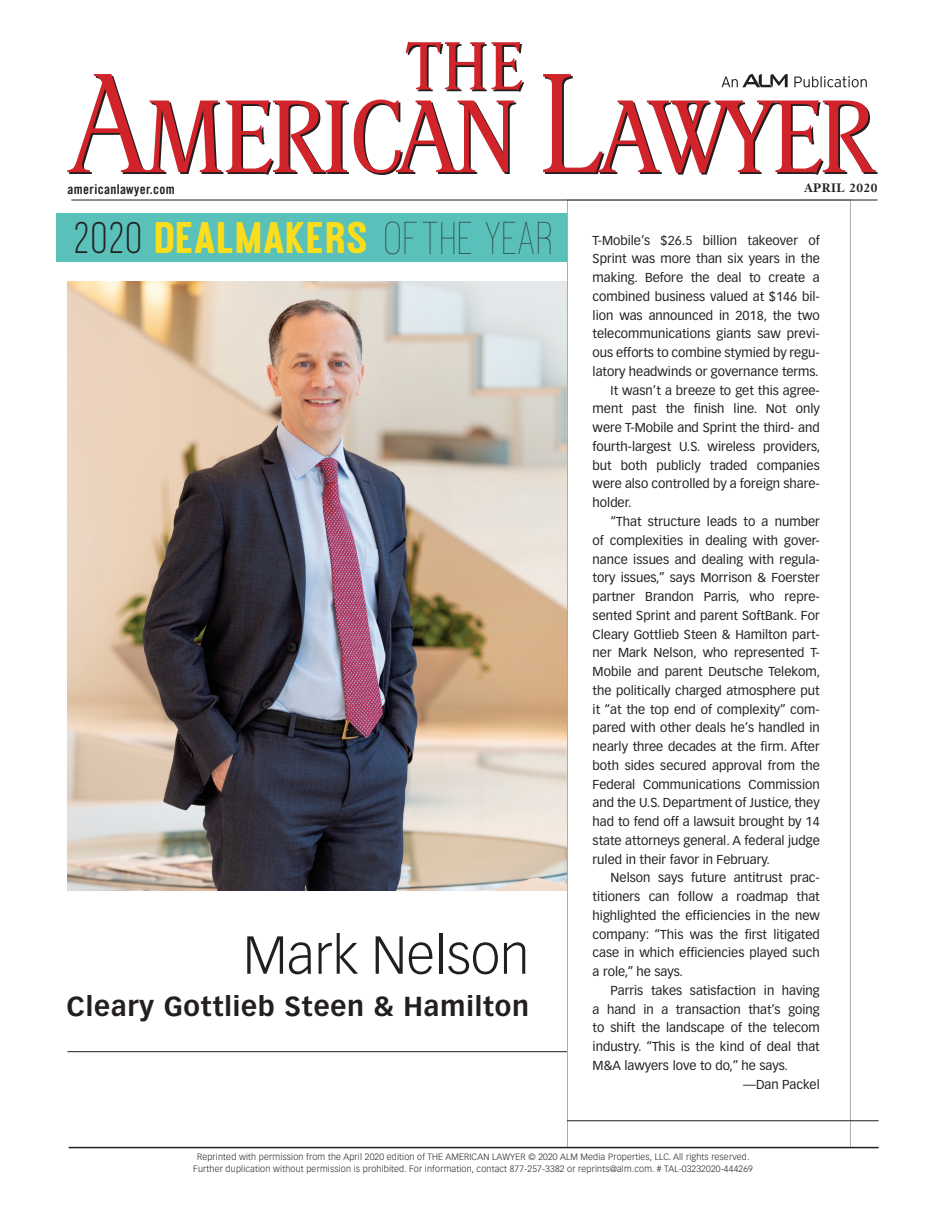
<style>
.page{position:relative;width:945px;height:1215px;background:#fff}
.page>*{position:absolute;margin:0;border:0;box-sizing:border-box;transform-origin:0 0}
.t1{font:300 52.5px "Vectora LT Std";color:#231f20}
.t2{font:800 39px "Ostrich Proper";letter-spacing:-.025em;color:#fadd1c}
.t3{font:700 27px "Vectora LT Std";letter-spacing:.03em;color:#231f20}
.t4{font:13.5px "Trade Gothic LT Std Bd Cn 20";letter-spacing:.025em;color:#231f20}
.t5{font:12.75px "Vectora LT Std";color:#231f20}
.t6{font:700 12px "Janson Text LT Std";letter-spacing:.04em;color:#231f20}
.t7{font:300 9px/12px "Vectora LT Std";letter-spacing:.02em;color:#231f20;text-align:center}
.s1{font-weight:400;color:#231f20}
.s2{font-weight:200;font-size:40.5px;color:#231f20}
</style>
<div class="page">
<div style="left:57px;top:213px;width:510px;height:48px;background:#5ac0ba"></div>
<img style="left:68px;top:282px;width:499px;height:609px">
<svg style="left:567px;top:201px;width:283px;height:946px"></svg>
<hr style="left:567px;top:1121px;width:312px;height:1px;background:#231f20">
<hr style="left:68px;top:1051px;width:499px;height:1px;background:#231f20">
<hr style="left:71px;top:200px;width:806px;height:1px;background:#231f20">
<hr style="left:69px;top:1147px;width:810px;height:1px;background:#231f20">
<svg style="left:67px;top:42px;width:457px;height:133px"></svg>
<svg style="left:543px;top:74px;width:335px;height:101px"></svg>
<p class="t4" style="left:68px;top:181px;width:109px">americanlawyer.com</p>
<p class="t6" style="left:804px;top:180px;width:75px">APRIL 2020</p>
<h2 class="t2" style="left:75px;top:212px;width:481px"><span class="s1">2020</span> DEALMAKERS <span class="s2">OF THE YEAR</span></h2>
<h1 class="t1" style="left:243px;top:925px;width:287px">Mark Nelson</h1>
<h3 class="t3" style="left:67px;top:990px;width:464px">Cleary Gottlieb Steen &amp; Hamilton</h3>
<p class="t5" style="left:593px;top:233px;width:229px">T-Mobile’s $26.5 billion takeover of</p>
<p class="t5" style="left:593px;top:251px;width:229px">Sprint was more than six years in the</p>
<p class="t5" style="left:593px;top:270px;width:229px">making. Before the deal to create a</p>
<p class="t5" style="left:593px;top:289px;width:229px">combined business valued at $146 bil-</p>
<p class="t5" style="left:593px;top:308px;width:229px">lion was announced in 2018, the two</p>
<p class="t5" style="left:593px;top:326px;width:229px">telecommunications giants saw previ-</p>
<p class="t5" style="left:593px;top:345px;width:229px">ous efforts to combine stymied by regu-</p>
<p class="t5" style="left:593px;top:364px;width:228px">latory headwinds or governance terms.</p>
<p class="t5" style="left:611px;top:383px;width:211px">It wasn’t a breeze to get this agree-</p>
<p class="t5" style="left:593px;top:401px;width:229px">ment past the finish line. Not only</p>
<p class="t5" style="left:593px;top:420px;width:229px">were T-Mobile and Sprint the third- and</p>
<p class="t5" style="left:593px;top:439px;width:229px">fourth-largest U.S. wireless providers,</p>
<p class="t5" style="left:593px;top:458px;width:229px">but both publicly traded companies</p>
<p class="t5" style="left:593px;top:476px;width:229px">were also controlled by a foreign share-</p>
<p class="t5" style="left:593px;top:495px;width:41px">holder.</p>
<p class="t5" style="left:611px;top:514px;width:211px">“That structure leads to a number</p>
<p class="t5" style="left:593px;top:533px;width:229px">of complexities in dealing with gover-</p>
<p class="t5" style="left:593px;top:552px;width:229px">nance issues and dealing with regula-</p>
<p class="t5" style="left:593px;top:570px;width:229px">tory issues,” says Morrison &amp; Foerster</p>
<p class="t5" style="left:593px;top:589px;width:229px">partner Brandon Parris, who repre-</p>
<p class="t5" style="left:593px;top:608px;width:229px">sented Sprint and parent SoftBank. For</p>
<p class="t5" style="left:593px;top:627px;width:229px">Cleary Gottlieb Steen &amp; Hamilton part-</p>
<p class="t5" style="left:593px;top:645px;width:229px">ner Mark Nelson, who represented T-</p>
<p class="t5" style="left:593px;top:664px;width:229px">Mobile and parent Deutsche Telekom,</p>
<p class="t5" style="left:593px;top:683px;width:229px">the politically charged atmosphere put</p>
<p class="t5" style="left:593px;top:702px;width:229px">it “at the top end of complexity” com-</p>
<p class="t5" style="left:593px;top:720px;width:229px">pared with other deals he’s handled in</p>
<p class="t5" style="left:593px;top:739px;width:229px">nearly three decades at the firm. After</p>
<p class="t5" style="left:593px;top:758px;width:229px">both sides secured approval from the</p>
<p class="t5" style="left:593px;top:777px;width:229px">Federal Communications Commission</p>
<p class="t5" style="left:593px;top:795px;width:229px">and the U.S. Department of Justice, they</p>
<p class="t5" style="left:593px;top:814px;width:229px">had to fend off a lawsuit brought by 14</p>
<p class="t5" style="left:593px;top:833px;width:229px">state attorneys general. A federal judge</p>
<p class="t5" style="left:593px;top:852px;width:179px">ruled in their favor in February.</p>
<p class="t5" style="left:611px;top:870px;width:211px">Nelson says future antitrust prac-</p>
<p class="t5" style="left:593px;top:889px;width:229px">titioners can follow a roadmap that</p>
<p class="t5" style="left:593px;top:908px;width:229px">highlighted the efficiencies in the new</p>
<p class="t5" style="left:593px;top:927px;width:229px">company: “This was the first litigated</p>
<p class="t5" style="left:593px;top:945px;width:229px">case in which efficiencies played such</p>
<p class="t5" style="left:593px;top:964px;width:92px">a role,” he says.</p>
<p class="t5" style="left:611px;top:983px;width:211px">Parris takes satisfaction in having</p>
<p class="t5" style="left:593px;top:1002px;width:229px">a hand in a transaction that’s going</p>
<p class="t5" style="left:593px;top:1020px;width:229px">to shift the landscape of the telecom</p>
<p class="t5" style="left:593px;top:1039px;width:229px">industry. “This is the kind of deal that</p>
<p class="t5" style="left:593px;top:1058px;width:197px">M&amp;A lawyers love to do,” he says.</p>
<p class="t5" style="left:743px;top:1077px;width:78px">—Dan Packel</p>
<p class="t7" style="left:193px;top:1151px;width:561px">Reprinted with permission from the April 2020 edition of THE AMERICAN LAWYER © 2020 ALM Media Properties, LLC. All rights reserved.<br>Further duplication without permission is prohibited. For information, contact 877-257-3382 or reprints@alm.com. # TAL-03232020-444269</p>
</div>
